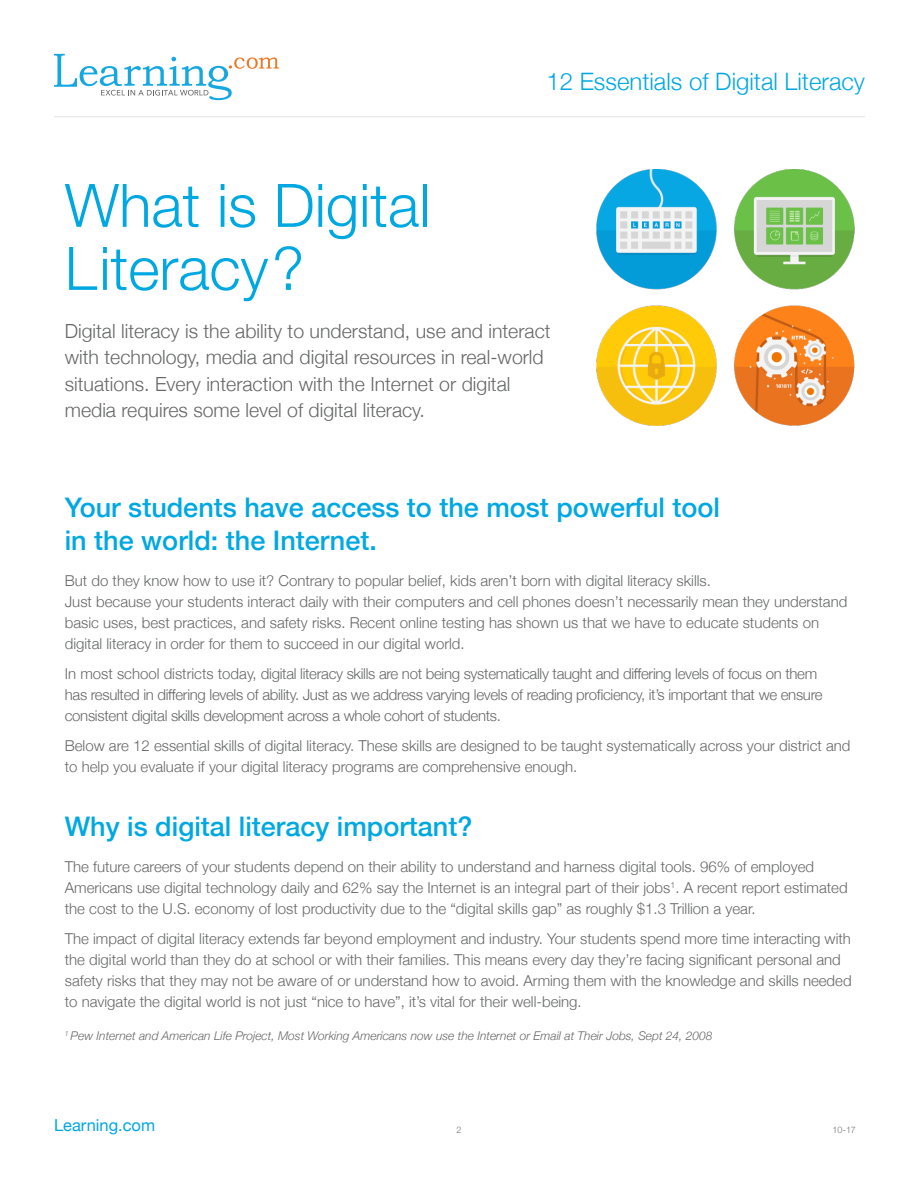
<style>
.page{position:relative;width:918px;height:1188px;background:#fff}
.page>*{position:absolute;margin:0;border:0;box-sizing:border-box;transform-origin:0 0}
.t1{font:300 60px/63px "Helvetica Neue";color:#00a8e2}
.t2{font:500 27px/32.4px "Helvetica Neue";color:#00a8e2}
.t3{font:300 24px "Helvetica Neue";color:#00a8e2}
.t4{font:300 19.5px/26.4px "Helvetica Neue";color:#666767}
.t5{font:16.5px "Helvetica Neue";color:#00a8e2}
.t6{font:300 15px/21px "Helvetica Neue";color:#666767}
.t7{font:300 15px/21px "Helvetica Neue";letter-spacing:-.02em;color:#666767}
.t8{font:italic 300 12px "Helvetica Neue";color:#666767}
.t9{font:300 9px "Helvetica Neue";color:#777675}
</style>
<div class="page">
<hr style="left:54px;top:116px;width:811px;height:1px;background:#e5e5e4">
<svg style="left:54px;top:54px;width:225px;height:46px"></svg>
<img style="left:596px;top:169px;width:258px;height:257px">
<h3 class="t3" style="left:546px;top:62px;width:320px">12 Essentials of Digital Literacy</h3>
<h1 class="t1" style="left:65px;top:170px;width:367px">What is Digital<br>Literacy?</h1>
<h3 class="t4" style="left:65px;top:316px;width:487px">Digital literacy is the ability to understand, use and interact with technology, media and digital resources in real-world situations. Every interaction with the Internet or digital media requires some level of digital literacy.</h3>
<h2 class="t2" style="left:65px;top:489px;width:657px">Your students have access to the most powerful tool in the world: the Internet.</h2>
<p class="t6" style="left:65px;top:569px;width:784px">But do they know how to use it? Contrary to popular belief, kids aren’t born with digital literacy skills.<br>Just because your students interact daily with their computers and cell phones doesn’t necessarily mean they understand basic uses, best practices, and safety risks. Recent online testing has shown us that we have to educate students on digital literacy in order for them to succeed in our digital world.</p>
<p class="t7" style="left:65px;top:662px;width:759px">In most school districts today, digital literacy skills are not being systematically taught and differing levels of focus on them has resulted in differing levels of ability. Just as we address varying levels of reading proficiency, it’s important that we ensure consistent digital skills development across a whole cohort of students.</p>
<p class="t6" style="left:65px;top:734px;width:787px">Below are 12 essential skills of digital literacy. These skills are designed to be taught systematically across your district and to help you evaluate if your digital literacy programs are comprehensive enough.</p>
<h2 class="t2" style="left:65px;top:808px;width:409px">Why is digital literacy important?</h2>
<p class="t6" style="left:65px;top:855px;width:784px">The future careers of your students depend on their ability to understand and harness digital tools. 96% of employed<br>Americans use digital technology daily and 62% say the Internet is an integral part of their jobs<sup>1</sup>. A recent report estimated the cost to the U.S. economy of lost productivity due to the “digital skills gap” as roughly $1.3 Trillion a year.</p>
<p class="t6" style="left:65px;top:927px;width:788px">The impact of digital literacy extends far beyond employment and industry. Your students spend more time interacting with the digital world than they do at school or with their families. This means every day they’re facing significant personal and safety risks that they may not be aware of or understand how to avoid. Arming them with the knowledge and skills needed to navigate the digital world is not just “nice to have”, it’s vital for their well-being.</p>
<p class="t8" style="left:65px;top:1027px;width:649px"><sup>1</sup> Pew Internet and American Life Project, Most Working Americans now use the Internet or Email at Their Jobs, Sept 24, 2008</p>
<p class="t5" style="left:54px;top:1113px;width:103px">Learning.com</p>
<p class="t9" style="left:456px;top:1122px;width:7px">2</p>
<p class="t9" style="left:832px;top:1122px;width:25px">10-17</p>
</div>
